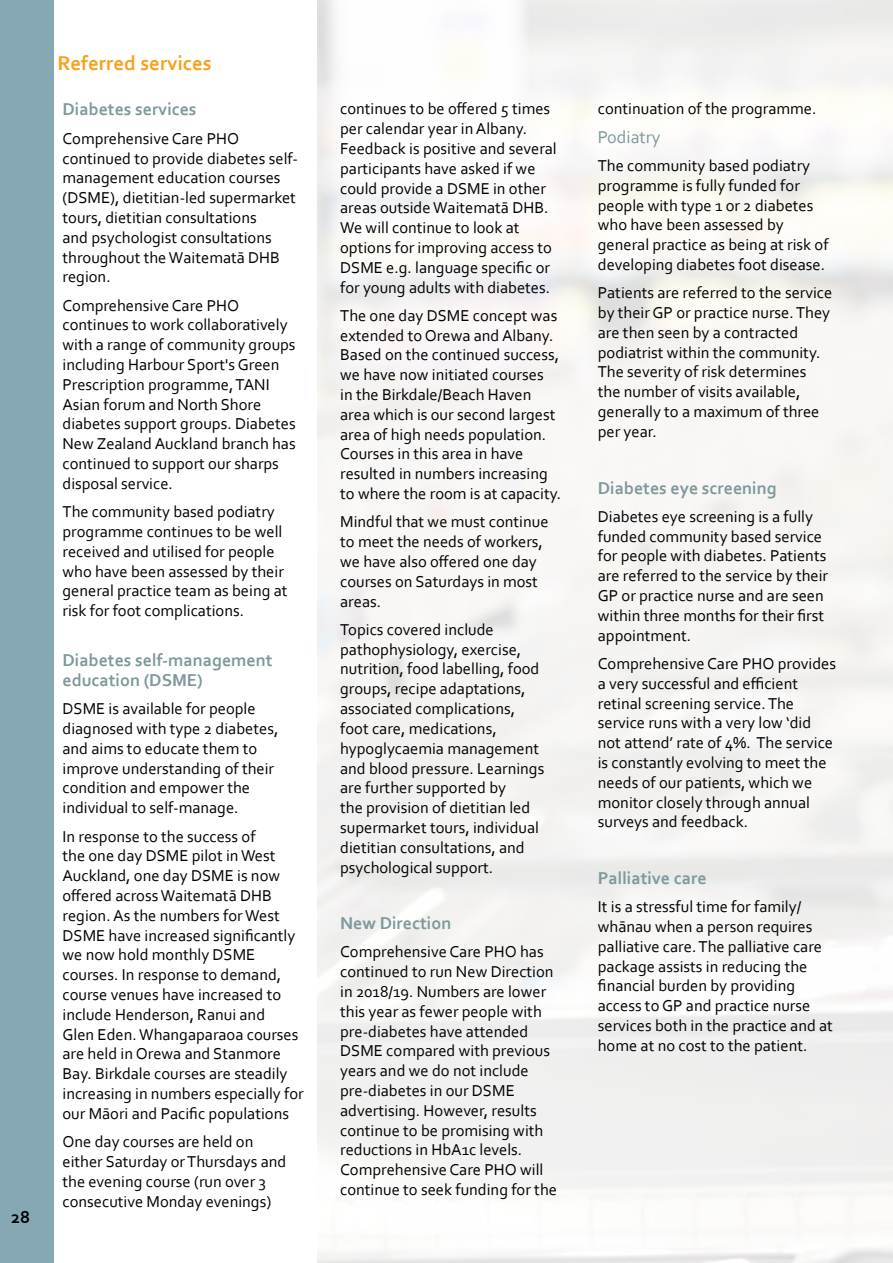
<style>
.page{position:relative;width:893px;height:1263px;background:#fff}
.page>*{position:absolute;margin:0;border:0;box-sizing:border-box;transform-origin:0 0}
.t1{font:700 21px "Corbel";color:#f9a01b}
.t2{font:700 18px/19.8px "Corbel";color:#7d999b}
.t3{font:18px "Corbel";color:#7d999b}
.t4{font:700 18px "Corbel";color:#000}
.t5{font:16.5px/19.8px "Corbel";color:#000}
</style>
<div class="page">
<div style="left:0;top:0;width:54px;height:1263px;background:#85a8b4"></div>
<div style="left:54px;top:0;width:839px;height:1263px;background:#f9f8f6"></div>
<p class="t4" style="left:11px;top:1206px;width:20px">28</p>
<p class="t1" style="left:58px;top:50px;width:156px">Referred services</p>
<p class="t2" style="left:63px;top:99px;width:136px">Diabetes services</p>
<p class="t5" style="left:63px;top:128px;width:237px">Comprehensive Care PHO continued to provide diabetes self&shy;management education courses (DSME), dietitian-led supermarket tours, dietitian consultations<br>and psychologist consultations throughout the Waitematā DHB region.</p>
<p class="t5" style="left:63px;top:295px;width:235px">Comprehensive Care PHO continues to work collaboratively with a range of community groups including Harbour Sport's Green<br>Prescription programme, TANI<br>Asian forum and North Shore diabetes support groups. Diabetes<br>New Zealand Auckland branch has continued to support our sharps disposal service.</p>
<p class="t5" style="left:63px;top:501px;width:227px">The community based podiatry programme continues to be well received and utilised for people who have been assessed by their general practice team as being at risk for foot complications.</p>
<p class="t2" style="left:63px;top:650px;width:212px">Diabetes self-management education (DSME)</p>
<p class="t5" style="left:63px;top:698px;width:217px">DSME is available for people diagnosed with type 2 diabetes, and aims to educate them to improve understanding of their condition and empower the individual to self-manage.</p>
<p class="t5" style="left:63px;top:826px;width:243px">In response to the success of<br>the one day DSME pilot in West<br>Auckland, one day DSME is now offered across Waitematā DHB region. As the numbers for West<br>DSME have increased significantly we now hold monthly DSME courses. In response to demand, course venues have increased to include Henderson, Ranui and<br>Glen Eden. Whangaparaoa courses are held in Orewa and Stanmore<br>Bay. Birkdale courses are steadily increasing in numbers especially for our Māori and Pacific populations</p>
<p class="t5" style="left:63px;top:1131px;width:225px">One day courses are held on either Saturday or Thursdays and the evening course (run over 3 consecutive Monday evenings)</p>
<p class="t5" style="left:340px;top:99px;width:218px">continues to be offered 5 times per calendar year in Albany.<br>Feedback is positive and several participants have asked if we could provide a DSME in other areas outside Waitematā DHB.<br>We will continue to look at options for improving access to<br>DSME e.g. language specific or for young adults with diabetes.</p>
<p class="t5" style="left:340px;top:305px;width:223px">The one day DSME concept was extended to Orewa and Albany.<br>Based on the continued success, we have now initiated courses<br>in the Birkdale/Beach Haven area which is our second largest area of high needs population.<br>Courses in this area in have resulted in numbers increasing to where the room is at capacity.</p>
<p class="t5" style="left:340px;top:512px;width:210px">Mindful that we must continue to meet the needs of workers, we have also offered one day courses on Saturdays in most areas.</p>
<p class="t5" style="left:340px;top:619px;width:206px">Topics covered include pathophysiology, exercise, nutrition, food labelling, food groups, recipe adaptations, associated complications, foot care, medications, hypoglycaemia management and blood pressure. Learnings are further supported by<br>the provision of dietitian led supermarket tours, individual dietitian consultations, and psychological support.</p>
<p class="t2" style="left:340px;top:913px;width:113px">New Direction</p>
<p class="t5" style="left:340px;top:942px;width:218px">Comprehensive Care PHO has continued to run New Direction in 2018/19. Numbers are lower this year as fewer people with pre-diabetes have attended<br>DSME compared with previous years and we do not include pre-diabetes in our DSME advertising. However, results continue to be promising with reductions in HbA1c levels.<br>Comprehensive Care PHO will continue to seek funding for the</p>
<p class="t5" style="left:598px;top:99px;width:220px">continuation of the programme.</p>
<p class="t3" style="left:598px;top:125px;width:64px">Podiatry</p>
<p class="t5" style="left:598px;top:155px;width:232px">The community based podiatry programme is fully funded for people with type 1 or 2 diabetes who have been assessed by general practice as being at risk of developing diabetes foot disease.</p>
<p class="t5" style="left:598px;top:282px;width:236px">Patients are referred to the service by their GP or practice nurse. They are then seen by a contracted podiatrist within the community.<br>The severity of risk determines the number of visits available, generally to a maximum of three per year.</p>
<p class="t2" style="left:598px;top:477px;width:180px">Diabetes eye screening</p>
<p class="t5" style="left:598px;top:506px;width:232px">Diabetes eye screening is a fully funded community based service for people with diabetes. Patients are referred to the service by their<br>GP or practice nurse and are seen within three months for their first appointment.</p>
<p class="t5" style="left:598px;top:653px;width:240px">Comprehensive Care PHO provides a very successful and efficient retinal screening service. The service runs with a very low ‘did not attend’ rate of 4%. The service is constantly evolving to meet the needs of our patients, which we monitor closely through annual surveys and feedback.</p>
<p class="t2" style="left:598px;top:868px;width:110px">Palliative care</p>
<p class="t5" style="left:598px;top:896px;width:237px">It is a stressful time for family/ whānau when a person requires palliative care. The palliative care package assists in reducing the financial burden by providing access to GP and practice nurse services both in the practice and at home at no cost to the patient.</p>
</div>
